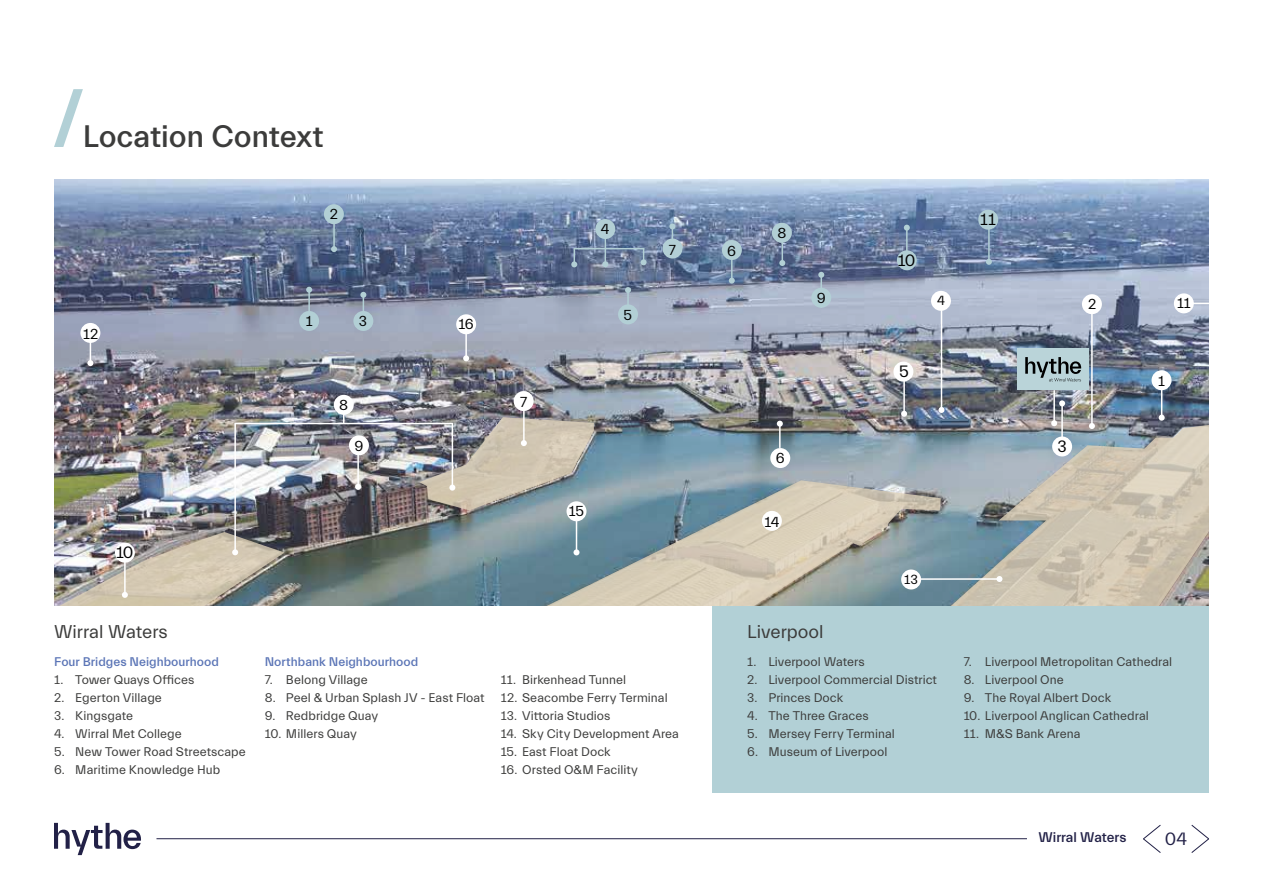
<style>
.page{position:relative;width:1263px;height:893px;background:#fff}
.page>*{position:absolute;margin:0;border:0;box-sizing:border-box;transform-origin:0 0}
.t1{font:500 31.5px "Everett";color:#3c3c3b}
.t2{font:18.75px "Everett";color:#3c3c3b}
.t3{font:18px "Everett";color:#222147}
.t4{font:16.65px "Everett";color:#000}
.t5{font:14.7px "Everett";letter-spacing:-.01em;color:#000}
.t6{font:500 14.25px "Everett";letter-spacing:-.005em;color:#222147}
.t7{font:13.35px "Everett";color:#000}
.t8{font:12.75px "Everett";letter-spacing:.005em;color:#3c3c3b}
.t9{font:500 12.75px "Everett";letter-spacing:.005em;color:#5b75b6}
</style>
<div class="page">
<img style="left:54px;top:179px;width:1155px;height:427px">
<hr style="left:941px;top:309px;width:1px;height:101px;background:#fff">
<svg style="left:938px;top:407px;width:6px;height:6px"></svg>
<hr style="left:1091px;top:314px;width:2px;height:112px;background:#fff">
<hr style="left:1161px;top:388px;width:1px;height:30px;background:#fff">
<svg style="left:1159px;top:415px;width:6px;height:6px"></svg>
<svg style="left:1194px;top:300px;width:15px;height:6px"></svg>
<svg style="left:445px;top:480px;width:383px;height:126px;background:#9aa7a5"></svg>
<svg style="left:360px;top:292px;width:6px;height:19px"></svg>
<svg style="left:729px;top:260px;width:6px;height:24px"></svg>
<hr style="left:988px;top:229px;width:2px;height:33px;background:#b2cfd5">
<svg style="left:986px;top:259px;width:6px;height:6px"></svg>
<hr style="left:308px;top:290px;width:2px;height:23px;background:#b2cfd5">
<svg style="left:306px;top:287px;width:6px;height:6px"></svg>
<svg style="left:571px;top:249px;width:6px;height:18px"></svg>
<hr style="left:627px;top:290px;width:2px;height:21px;background:#b2cfd5">
<svg style="left:625px;top:287px;width:6px;height:6px"></svg>
<hr style="left:820px;top:275px;width:2px;height:33px;background:#b2cfd5">
<svg style="left:818px;top:272px;width:6px;height:6px"></svg>
<svg style="left:904px;top:225px;width:6px;height:25px"></svg>
<hr style="left:333px;top:222px;width:2px;height:27px;background:#b2cfd5">
<svg style="left:331px;top:246px;width:6px;height:6px"></svg>
<svg style="left:669px;top:223px;width:6px;height:16px"></svg>
<svg style="left:87px;top:343px;width:6px;height:23px"></svg>
<hr style="left:465px;top:334px;width:2px;height:24px;background:#fff">
<svg style="left:463px;top:355px;width:6px;height:6px"></svg>
<hr style="left:781px;top:238px;width:2px;height:25px;background:#b2cfd5">
<svg style="left:779px;top:260px;width:6px;height:6px"></svg>
<svg style="left:828px;top:425px;width:381px;height:181px;background:#acb0ab"></svg>
<hr style="left:1053px;top:390px;width:2px;height:33px;background:#fff">
<svg style="left:1051px;top:420px;width:6px;height:6px"></svg>
<hr style="left:921px;top:578px;width:78px;height:2px;background:#fff">
<svg style="left:996px;top:576px;width:6px;height:6px"></svg>
<svg style="left:777px;top:421px;width:6px;height:27px"></svg>
<hr style="left:357px;top:454px;width:2px;height:33px;background:#fff">
<svg style="left:355px;top:484px;width:6px;height:6px"></svg>
<div style="left:1174px;top:293px;width:20px;height:20px;background:#fff;border-radius:50%"></div>
<div style="left:1082px;top:294px;width:20px;height:20px;background:#fff;border-radius:50%"></div>
<div style="left:931px;top:291px;width:20px;height:20px;background:#fff;border-radius:50%"></div>
<div style="left:978px;top:210px;width:20px;height:20px;background:#b2cfd5;border-radius:50%"></div>
<div style="left:897px;top:250px;width:20px;height:20px;background:#b2cfd5;border-radius:50%"></div>
<div style="left:811px;top:288px;width:20px;height:20px;background:#b2cfd5;border-radius:50%"></div>
<div style="left:722px;top:240px;width:20px;height:20px;background:#b2cfd5;border-radius:50%"></div>
<div style="left:662px;top:239px;width:20px;height:20px;background:#b2cfd5;border-radius:50%"></div>
<div style="left:595px;top:219px;width:20px;height:20px;background:#b2cfd5;border-radius:50%"></div>
<div style="left:456px;top:314px;width:20px;height:20px;background:#fff;border-radius:50%"></div>
<div style="left:353px;top:311px;width:20px;height:20px;background:#b2cfd5;border-radius:50%"></div>
<div style="left:514px;top:391px;width:20px;height:20px;background:#fff;border-radius:50%"></div>
<div style="left:566px;top:501px;width:20px;height:20px;background:#fff;border-radius:50%"></div>
<div style="left:324px;top:204px;width:20px;height:20px;background:#b2cfd5;border-radius:50%"></div>
<div style="left:299px;top:311px;width:20px;height:20px;background:#b2cfd5;border-radius:50%"></div>
<div style="left:80px;top:323px;width:20px;height:20px;background:#fff;border-radius:50%"></div>
<div style="left:618px;top:304px;width:20px;height:20px;background:#b2cfd5;border-radius:50%"></div>
<div style="left:772px;top:223px;width:20px;height:20px;background:#b2cfd5;border-radius:50%"></div>
<div style="left:770px;top:448px;width:20px;height:20px;background:#fff;border-radius:50%"></div>
<div style="left:762px;top:511px;width:20px;height:20px;background:#fff;border-radius:50%"></div>
<div style="left:901px;top:569px;width:20px;height:20px;background:#fff;border-radius:50%"></div>
<div style="left:1151px;top:370px;width:20px;height:20px;background:#fff;border-radius:50%"></div>
<div style="left:1017px;top:348px;width:72px;height:42px;background:#bad4d9"></div>
<svg style="left:1025px;top:357px;width:56px;height:24px"></svg>
<div style="left:349px;top:435px;width:20px;height:20px;background:#fff;border-radius:50%"></div>
<div style="left:713px;top:606px;width:496px;height:186px;background:#b2d0d6"></div>
<svg style="left:54px;top:823px;width:87px;height:32px"></svg>
<hr style="left:156px;top:838px;width:871px;height:1px;background:#222147">
<svg style="left:1191px;top:824px;width:18px;height:29px"></svg>
<svg style="left:1143px;top:824px;width:18px;height:29px"></svg>
<svg style="left:602px;top:238px;width:6px;height:29px"></svg>
<svg style="left:641px;top:248px;width:6px;height:17px"></svg>
<hr style="left:573px;top:248px;width:71px;height:1px;background:#b2cfd5">
<hr style="left:1061px;top:403px;width:2px;height:41px;background:#fff">
<svg style="left:1059px;top:400px;width:6px;height:6px"></svg>
<div style="left:1052px;top:436px;width:20px;height:20px;background:#fff;border-radius:50%"></div>
<hr style="left:903px;top:381px;width:2px;height:33px;background:#fff">
<svg style="left:901px;top:411px;width:6px;height:6px"></svg>
<div style="left:893px;top:362px;width:20px;height:20px;background:#fff;border-radius:50%"></div>
<hr style="left:523px;top:410px;width:2px;height:33px;background:#fff">
<hr style="left:234px;top:423px;width:2px;height:129px;background:#fff">
<div style="left:334px;top:395px;width:20px;height:20px;background:#fff;border-radius:50%"></div>
<img style="left:419px;top:417px;width:175px;height:93px">
<hr style="left:235px;top:423px;width:218px;height:1px;background:#fff">
<img style="left:54px;top:532px;width:231px;height:74px">
<div style="left:115px;top:543px;width:20px;height:20px;background:#fff;border-radius:50%"></div>
<svg style="left:54px;top:89px;width:29px;height:58px"></svg>
<h1 class="t1" style="left:83px;top:119px;width:242px">Location Context</h1>
<p class="t5" style="left:83px;top:326px;width:17px">12</p>
<h3 class="t4" style="left:116px;top:544px;width:19px">10</h3>
<p class="t5" style="left:330px;top:206px;width:10px">2</p>
<p class="t5" style="left:306px;top:313px;width:8px">1</p>
<p class="t5" style="left:359px;top:313px;width:10px">3</p>
<p class="t5" style="left:339px;top:397px;width:10px">8</p>
<p class="t5" style="left:355px;top:438px;width:10px">9</p>
<p class="t5" style="left:458px;top:316px;width:17px">16</p>
<p class="t5" style="left:520px;top:394px;width:9px">7</p>
<p class="t5" style="left:601px;top:221px;width:10px">4</p>
<p class="t5" style="left:624px;top:307px;width:10px">5</p>
<p class="t5" style="left:669px;top:242px;width:9px">7</p>
<p class="t5" style="left:569px;top:503px;width:17px">15</p>
<h2 class="t2" style="left:54px;top:622px;width:115px">Wirral Waters</h2>
<p class="t9" style="left:54px;top:655px;width:166px">Four Bridges Neighbourhood</p>
<p class="t8" style="left:54px;top:673px;width:142px">1. Tower Quays Offices</p>
<p class="t8" style="left:54px;top:691px;width:109px">2. Egerton Village</p>
<p class="t8" style="left:54px;top:709px;width:80px">3. Kingsgate</p>
<p class="t8" style="left:54px;top:727px;width:129px">4. Wirral Met College</p>
<p class="t8" style="left:54px;top:745px;width:193px">5. New Tower Road Streetscape</p>
<p class="t8" style="left:54px;top:763px;width:168px">6. Maritime Knowledge Hub</p>
<p class="t9" style="left:265px;top:655px;width:155px">Northbank Neighbourhood</p>
<p class="t8" style="left:265px;top:673px;width:105px">7. Belong Village</p>
<p class="t8" style="left:265px;top:691px;width:221px">8. Peel &amp; Urban Splash JV - East Float</p>
<p class="t8" style="left:265px;top:709px;width:115px">9. Redbridge Quay</p>
<p class="t8" style="left:265px;top:727px;width:94px">10. Millers Quay</p>
<p class="t8" style="left:501px;top:673px;width:127px">11. Birkenhead Tunnel</p>
<p class="t8" style="left:501px;top:691px;width:168px">12. Seacombe Ferry Terminal</p>
<p class="t8" style="left:501px;top:709px;width:111px">13. Vittoria Studios</p>
<p class="t8" style="left:501px;top:727px;width:180px">14. Sky City Development Area</p>
<p class="t8" style="left:501px;top:745px;width:112px">15. East Float Dock</p>
<p class="t8" style="left:501px;top:763px;width:139px">16. Orsted O&amp;M Facility</p>
<p class="t5" style="left:727px;top:243px;width:10px">6</p>
<p class="t5" style="left:777px;top:225px;width:10px">8</p>
<p class="t5" style="left:817px;top:290px;width:10px">9</p>
<h3 class="t4" style="left:898px;top:252px;width:19px">10</h3>
<h3 class="t4" style="left:980px;top:211px;width:17px">11</h3>
<p class="t7" style="left:937px;top:294px;width:9px">4</p>
<p class="t5" style="left:1088px;top:296px;width:10px">2</p>
<p class="t5" style="left:1177px;top:295px;width:15px">11</p>
<p class="t5" style="left:776px;top:450px;width:10px">6</p>
<p class="t5" style="left:764px;top:514px;width:17px">14</p>
<h3 class="t4" style="left:899px;top:363px;width:11px">5</h3>
<p class="t7" style="left:904px;top:572px;width:15px">13</p>
<h2 class="t2" style="left:747px;top:622px;width:78px">Liverpool</h2>
<p class="t8" style="left:747px;top:655px;width:119px">1. Liverpool Waters</p>
<p class="t8" style="left:747px;top:673px;width:191px">2. Liverpool Commercial District</p>
<p class="t8" style="left:747px;top:691px;width:98px">3. Princes Dock</p>
<p class="t8" style="left:747px;top:709px;width:123px">4. The Three Graces</p>
<p class="t8" style="left:747px;top:727px;width:149px">5. Mersey Ferry Terminal</p>
<p class="t8" style="left:747px;top:745px;width:142px">6. Museum of Liverpool</p>
<h3 class="t4" style="left:1057px;top:438px;width:11px">3</h3>
<p class="t5" style="left:1158px;top:373px;width:8px">1</p>
<p class="t8" style="left:964px;top:655px;width:210px">7. Liverpool Metropolitan Cathedral</p>
<p class="t8" style="left:964px;top:673px;width:102px">8. Liverpool One</p>
<p class="t8" style="left:964px;top:691px;width:149px">9. The Royal Albert Dock</p>
<p class="t8" style="left:964px;top:709px;width:187px">10. Liverpool Anglican Cathedral</p>
<p class="t8" style="left:964px;top:727px;width:118px">11. M&amp;S Bank Arena</p>
<p class="t6" style="left:1038px;top:830px;width:90px">Wirral Waters</p>
<h3 class="t3" style="left:1165px;top:829px;width:24px">04</h3>
</div>
